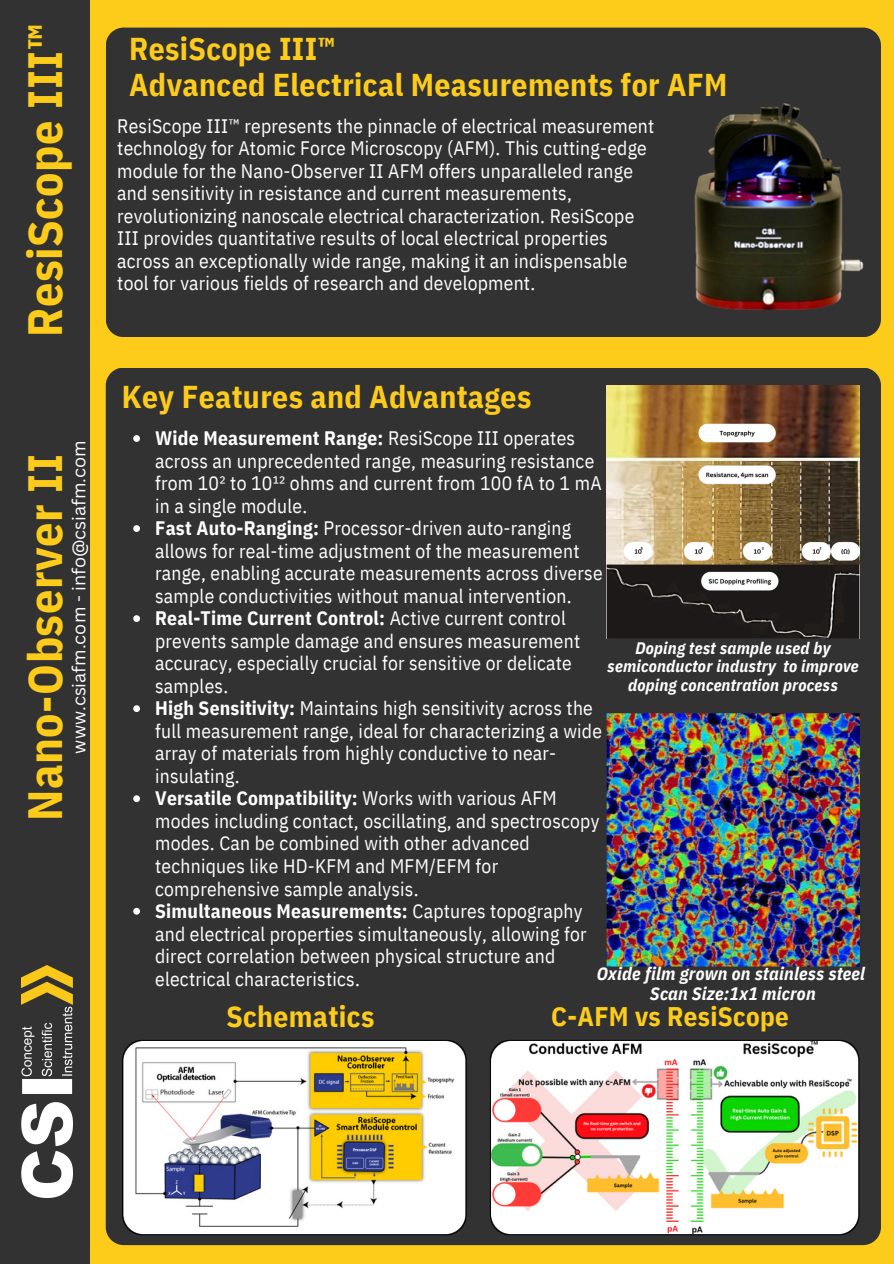
<style>
.page{position:relative;width:894px;height:1264px;background:#fff}
.page>*{position:absolute;margin:0;border:0;box-sizing:border-box;transform-origin:0 0}
.t1{font:700 48px "IBM Plex Sans Cond";letter-spacing:.01em;color:#fdcc1b}
.t2{font:700 31.5px/36px "IBM Plex Sans Cond";letter-spacing:.01em;color:#fdcc1b}
.t3{font:700 29.4px "IBM Plex Sans Cond";letter-spacing:.01em;color:#fdcc1b}
.t4{font:700 26.85px "IBM Plex Sans Cond";letter-spacing:.01em;color:#fdcc1b}
.t5{font:19.5px/22.5px "IBM Plex Sans Cond";letter-spacing:.01em;color:#fff}
.t6{font:italic 700 18px/20.2px "IBM Plex Sans Cond";letter-spacing:.01em;color:#fff;text-align:center}
.t7{font:18px "Canva Sans";color:#fff}
.t8{font:italic 700 16.65px/18.8px "IBM Plex Sans Cond";letter-spacing:.01em;color:#fff;text-align:center}
.s1{font-weight:700}
</style>
<div class="page">
<div style="left:0;top:0;width:893px;height:1263px;background:#fdcc1b"></div>
<div style="left:0;top:0;width:89px;height:1263px;background:#323232"></div>
<img style="left:21px;top:965px;width:51px;height:232px">
<div style="left:106px;top:28px;width:774px;height:309px;background:#323232"></div>
<img style="left:688px;top:96px;width:179px;height:217px">
<div style="left:106px;top:367px;width:774px;height:878px;background:#323232;border-radius:18px"></div>
<svg style="left:122px;top:1040px;width:344px;height:195px;background:#d6cfb6"></svg>
<svg style="left:490px;top:1040px;width:369px;height:195px;background:#e0dac6"></svg>
<img style="left:606px;top:385px;width:253px;height:253px">
<img style="left:606px;top:713px;width:253px;height:253px">
<svg style="left:133px;top:435px;width:7px;height:7px"></svg>
<svg style="left:133px;top:525px;width:7px;height:7px"></svg>
<svg style="left:133px;top:615px;width:7px;height:7px"></svg>
<svg style="left:133px;top:705px;width:7px;height:7px"></svg>
<svg style="left:133px;top:795px;width:7px;height:7px"></svg>
<svg style="left:133px;top:907px;width:7px;height:7px"></svg>
<h5 class="t1" style="left:13px;top:337px;width:315px;rotate:-90deg">ResiScope III™</h5>
<p class="t1" style="left:13px;top:821px;width:368px;rotate:-90deg">Nano-Observer II</p>
<p class="t7" style="left:66px;top:753px;width:315px;rotate:-90deg">www.csiafm.com - info@csiafm.com</p>
<p class="t2" style="left:129px;top:30px;width:599px">ResiScope III™<br>Advanced Electrical Measurements for AFM</p>
<p class="t5" style="left:117px;top:114px;width:538px">ResiScope III™ represents the pinnacle of electrical measurement technology for Atomic Force Microscopy (AFM). This cutting-edge module for the Nano-Observer II AFM offers unparalleled range and sensitivity in resistance and current measurements, revolutionizing nanoscale electrical characterization. ResiScope III provides quantitative results of local electrical properties across an exceptionally wide range, making it an indispensable tool for various fields of research and development.</p>
<h2 class="t2" style="left:122px;top:378px;width:411px">Key Features and Advantages</h2>
<p class="t5" style="left:155px;top:426px;width:448px"><span class="s1">Wide Measurement Range:</span> ResiScope III operates across an unprecedented range, measuring resistance from 10² to 10¹² ohms and current from 100 fA to 1 mA in a single module.</p>
<p class="t5" style="left:155px;top:516px;width:449px"><span class="s1">Fast Auto-Ranging:</span> Processor-driven auto-ranging allows for real-time adjustment of the measurement range, enabling accurate measurements across diverse sample conductivities without manual intervention.</p>
<p class="t5" style="left:155px;top:606px;width:426px"><span class="s1">Real-Time Current Control:</span> Active current control prevents sample damage and ensures measurement accuracy, especially crucial for sensitive or delicate samples.</p>
<p class="t5" style="left:155px;top:696px;width:448px"><span class="s1">High Sensitivity:</span> Maintains high sensitivity across the full measurement range, ideal for characterizing a wide array of materials from highly conductive to near&shy;insulating.</p>
<p class="t5" style="left:155px;top:786px;width:446px"><span class="s1">Versatile Compatibility:</span> Works with various AFM modes including contact, oscillating, and spectroscopy modes. Can be combined with other advanced techniques like HD-KFM and MFM/EFM for comprehensive sample analysis.</p>
<h4 class="t5" style="left:155px;top:899px;width:433px"><span class="s1">Simultaneous Measurements:</span> Captures topography and electrical properties simultaneously, allowing for direct correlation between physical structure and electrical characteristics.</h4>
<h3 class="t3" style="left:226px;top:996px;width:149px">Schematics</h3>
<h2 class="t4" style="left:551px;top:998px;width:239px">C-AFM vs ResiScope</h2>
<p class="t8" style="left:607px;top:638px;width:253px">Doping test sample used by semiconductor industry to improve doping concentration process</p>
<p class="t6" style="left:596px;top:963px;width:269px">Oxide film grown on stainless steel<br>Scan Size:1x1 micron</p>
</div>
